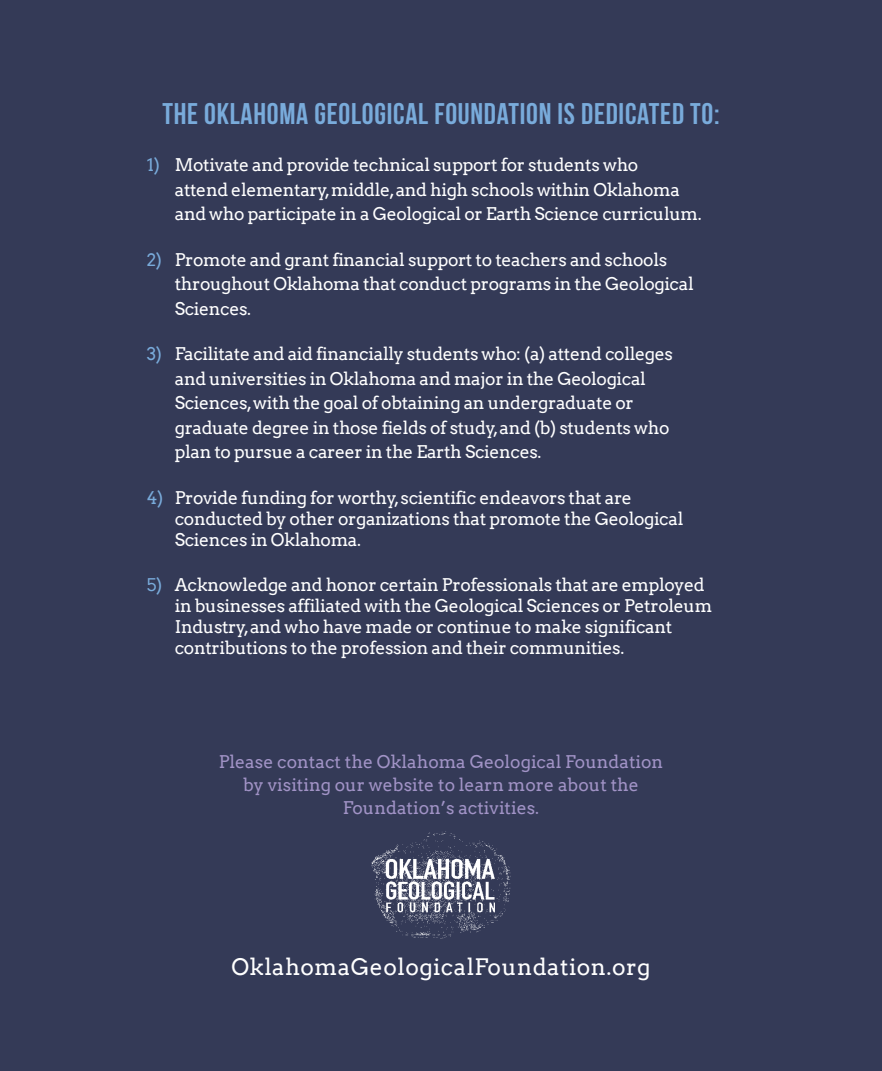
<style>
.page{position:relative;width:882px;height:1071px;background:#343a57}
.page>*{position:absolute;margin:0;border:0;box-sizing:border-box;transform-origin:0 0}
.t1{font:700 29.75px "Bebas Neue";letter-spacing:.025em;color:#79abdb}
.t2{font:22.75px "Arvo";letter-spacing:.02em;color:#fff}
.t3{font:17.5px/24.5px "Arvo";letter-spacing:-.02em;color:#fff}
.t4{font:17.5px/22.8px "Arvo";color:#a193c6;text-align:center}
.s1{color:#79abdb}
</style>
<div class="page">
<img style="left:371px;top:832px;width:140px;height:107px">
<h1 class="t1" style="left:162px;top:102px;width:559px">THE OKLAHOMA GEOLOGICAL FOUNDATION IS DEDICATED TO:</h1>
<p class="t3" style="left:175px;top:154px;width:528px;text-indent:-28px"><span class="s1">1)</span> Motivate and provide technical support for students who<br>attend elementary, middle, and high schools within Oklahoma and who participate in a Geological or Earth Science curriculum.</p>
<p class="t3" style="left:175px;top:249px;width:520px;text-indent:-28px"><span class="s1">2)</span> Promote and grant financial support to teachers and schools throughout Oklahoma that conduct programs in the Geological<br>Sciences.</p>
<p class="t3" style="left:175px;top:343px;width:500px;text-indent:-28px"><span class="s1">3)</span> Facilitate and aid financially students who: (a) attend colleges and universities in Oklahoma and major in the Geological Sciences, with the goal of obtaining an undergraduate or graduate degree in those fields of study, and (b) students who plan to pursue a career in the Earth Sciences.</p>
<p class="t3" style="left:175px;top:488px;width:510px;line-height:21px;text-indent:-28px"><span class="s1">4)</span> Provide funding for worthy, scientific endeavors that are conducted by other organizations that promote the Geological<br>Sciences in Oklahoma.</p>
<p class="t3" style="left:175px;top:576px;width:539px;line-height:21px;text-indent:-28px"><span class="s1">5)</span> Acknowledge and honor certain Professionals that are employed in businesses affiliated with the Geological Sciences or Petroleum Industry, and who have made or continue to make significant contributions to the profession and their communities.</p>
<p class="t4" style="left:219px;top:752px;width:446px">Please contact the Oklahoma Geological Foundation by visiting our website to learn more about the<br>Foundation’s activities.</p>
<h2 class="t2" style="left:231px;top:957px;width:421px">OklahomaGeologicalFoundation.org</h2>
</div>
